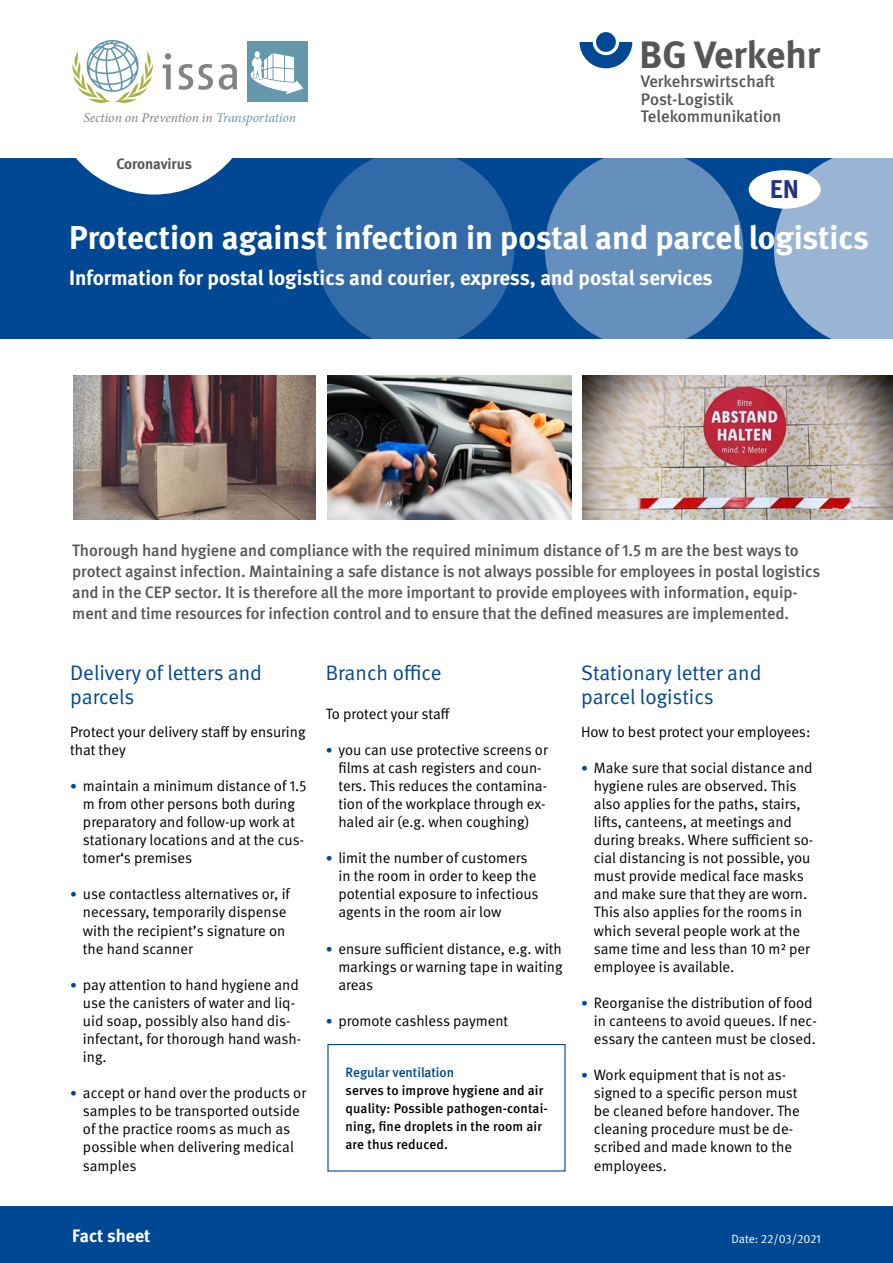
<style>
.page{position:relative;width:893px;height:1263px;background:#fff}
.page>*{position:absolute;margin:0;border:0;box-sizing:border-box;transform-origin:0 0}
.t1{font:700 38.1px "DGUV Meta";color:#565655}
.Headline_24pt{font:700 33px "DGUV Meta";color:#fff}
._02_UnterÜberschrift{font:700 25.8px "Meta Pro";color:#243282}
._14pt_Unter-Übersc{font:21px/24px "DGUV Meta";color:#004893}
.Sub-Headline_14pt{font:700 21px "DGUV Meta";color:#fff}
.Kolumne_unten_weiß{font:700 18px "DGUV Meta";color:#fff}
.t2{font:500 16.8px/17.9px "DGUV Meta";color:#565655}
.Intro_11pt{font:500 16.5px/21px "DGUV Meta";letter-spacing:-.005em;color:#565655}
.Fließtext{font:15px/18px "DGUV Meta";color:#000}
.Kolumne_oben{font:700 15px "DGUV Meta";letter-spacing:-.005em;color:#565655}
.t3{font:italic 13.65px "Minion Pro";letter-spacing:-.01em;color:#828386}
.Graphen-Text{font:500 13.5px/18px "DGUV Meta";letter-spacing:.01em;color:#000}
.Graphen-Text-2{font:500 13.5px "DGUV Meta";color:#004893}
.t4{font:12px "DGUV Meta";letter-spacing:-.005em;color:#fff}
.s1{color:#6698ad}
.s2{font-size:13.5px;color:#004893}
</style>
<div class="page">
<div style="left:0;top:158px;width:893px;height:181px;background:#004893"></div>
<div style="left:316px;top:149px;width:198px;height:199px;background:#326ba8;border-radius:50%"></div>
<div style="left:545px;top:149px;width:198px;height:199px;background:#6590bd;border-radius:50%"></div>
<svg style="left:774px;top:158px;width:119px;height:181px;background:#88a9cb"></svg>
<svg style="left:580px;top:42px;width:52px;height:26px"></svg>
<div style="left:596px;top:32px;width:20px;height:20px;background:#004893;border-radius:50%"></div>
<div style="left:0;top:1206px;width:893px;height:57px;background:#004893"></div>
<img style="left:583px;top:375px;width:310px;height:145px">
<img style="left:73px;top:375px;width:243px;height:145px">
<img style="left:327px;top:375px;width:244px;height:145px">
<div style="left:327px;top:1044px;width:239px;height:127px;border:1px solid #004893"></div>
<div style="left:247px;top:41px;width:60px;height:60px;background:#6698ad"></div>
<svg style="left:72px;top:40px;width:231px;height:155px"></svg>
<div style="left:749px;top:170px;width:72px;height:39px;background:#fff;border-radius:50%"></div>
<p class="t3" style="left:83px;top:108px;width:214px">Section on Prevention in <span class="s1">Transportation</span></p>
<p class="Kolumne_oben" style="left:116px;top:155px;width:77px">Coronavirus</p>
<p class="t1" style="left:639px;top:32px;width:182px">BG Verkehr</p>
<p class="t2" style="left:641px;top:73px;width:142px">Verkehrswirtschaft<br>Post-Logistik<br>Telekommunikation</p>
<p class="_02_UnterÜberschrift" style="left:770px;top:169px;width:31px">EN</p>
<p class="Headline_24pt" style="left:69px;top:218px;width:801px">Protection against infection in postal and parcel logistics</p>
<p class="Sub-Headline_14pt" style="left:69px;top:265px;width:645px">Information for postal logistics and courier, express, and postal services</p>
<p class="Intro_11pt" style="left:72px;top:540px;width:749px">Thorough hand hygiene and compliance with the required minimum distance of 1.5 m are the best ways to protect against infection. Maintaining a safe distance is not always possible for employees in postal logistics and in the CEP sector. It is therefore all the more important to provide employees with information, equip&shy;ment and time resources for infection control and to ensure that the defined measures are implemented.</p>
<p class="_14pt_Unter-Übersc" style="left:70px;top:661px;width:193px">Delivery of letters and parcels</p>
<p class="Fließtext" style="left:70px;top:723px;width:237px">Protect your delivery staff by ensuring that they</p>
<p class="Fließtext" style="left:83px;top:777px;width:225px;text-indent:-13px"><span class="s2">•</span> maintain a minimum distance of 1.5 m from other persons both during preparatory and follow-up work at stationary locations and at the cus&shy;tomer‘s premises</p>
<p class="Fließtext" style="left:83px;top:885px;width:208px;text-indent:-13px"><span class="s2">•</span> use contactless alternatives or, if necessary, temporarily dispense with the recipient’s signature on the hand scanner</p>
<p class="Fließtext" style="left:83px;top:976px;width:220px;text-indent:-13px"><span class="s2">•</span> pay attention to hand hygiene and use the canisters of water and liq&shy;uid soap, possibly also hand dis&shy;infectant, for thorough hand wash&shy;ing.</p>
<p class="Fließtext" style="left:83px;top:1084px;width:225px;text-indent:-13px"><span class="s2">•</span> accept or hand over the products or samples to be transported outside of the practice rooms as much as possible when delivering medical samples</p>
<p class="_14pt_Unter-Übersc" style="left:326px;top:661px;width:117px">Branch office</p>
<p class="Fließtext" style="left:326px;top:705px;width:126px">To protect your staff</p>
<p class="Fließtext" style="left:338px;top:741px;width:211px;text-indent:-13px"><span class="s2">•</span> you can use protective screens or films at cash registers and coun&shy;ters. This reduces the contamina&shy;tion of the workplace through ex&shy;haled air (e.g. when coughing)</p>
<p class="Fließtext" style="left:338px;top:849px;width:202px;text-indent:-13px"><span class="s2">•</span> limit the number of customers in the room in order to keep the potential exposure to infectious agents in the room air low</p>
<p class="Fließtext" style="left:338px;top:940px;width:226px;text-align:justify;text-indent:-13px"><span class="s2">•</span> ensure sufficient distance, e.g. with markings or warning tape in waiting areas</p>
<p class="Fließtext" style="left:326px;top:1012px;width:184px"><span class="s2">•</span> promote cashless payment</p>
<p class="Graphen-Text-2" style="left:346px;top:1064px;width:110px">Regular ventilation</p>
<p class="Graphen-Text" style="left:346px;top:1081px;width:204px">serves to improve hygiene and air quality: Possible pathogen-contai&shy;ning, fine droplets in the room air are thus reduced.</p>
<p class="_14pt_Unter-Übersc" style="left:581px;top:661px;width:182px">Stationary letter and parcel logistics</p>
<p class="Fließtext" style="left:581px;top:723px;width:231px">How to best protect your employees:</p>
<p class="Fließtext" style="left:594px;top:759px;width:221px;text-indent:-13px"><span class="s2">•</span> Make sure that social distance and hygiene rules are observed. This also applies for the paths, stairs, lifts, canteens, at meetings and during breaks. Where sufficient so&shy;cial distancing is not possible, you must provide medical face masks and make sure that they are worn.<br>This also applies for the rooms in which several people work at the same time and less than 10 m² per employee is available.</p>
<p class="Fließtext" style="left:594px;top:994px;width:224px;text-indent:-13px"><span class="s2">•</span> Reorganise the distribution of food in canteens to avoid queues. If nec&shy;essary the canteen must be closed.</p>
<p class="Fließtext" style="left:594px;top:1066px;width:208px;text-indent:-13px"><span class="s2">•</span> Work equipment that is not as&shy;signed to a specific person must be cleaned before handover. The cleaning procedure must be de&shy;scribed and made known to the employees.</p>
<p class="Kolumne_unten_weiß" style="left:72px;top:1225px;width:80px">Fact sheet</p>
<p class="t4" style="left:731px;top:1232px;width:91px">Date: 22/03/2021</p>
</div>
